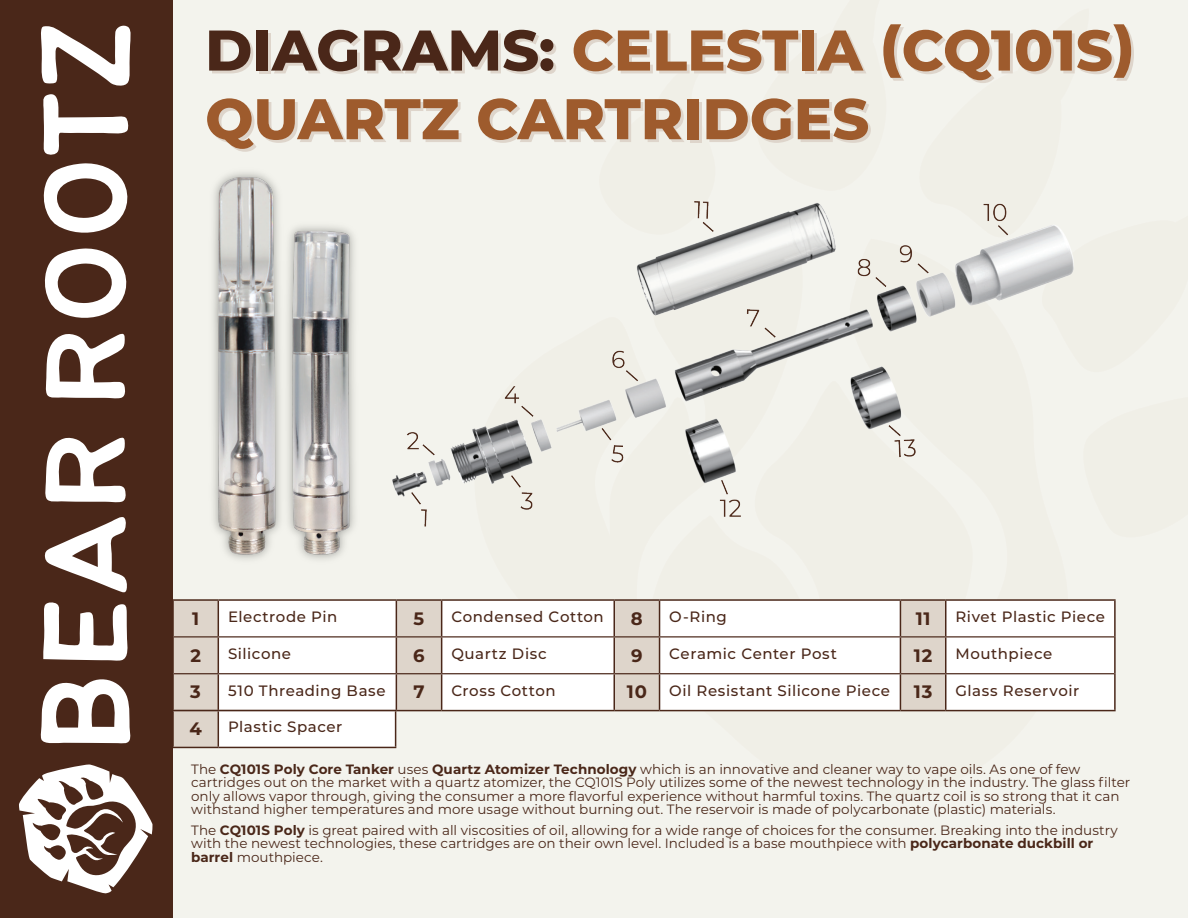
<style>
.page{position:relative;width:1188px;height:918px;background:#fff}
.page>*{position:absolute;margin:0;border:0;box-sizing:border-box;transform-origin:0 0}
.t1{font:700 18px "Montserrat";color:#4a2719}
.t2{font:500 15px "Montserrat";letter-spacing:.04em;color:#4a2719}
.t3{font:13.5px/13.5px "Montserrat";color:#4a2719}
.s1{font-weight:700;font-size:18px}
.s2{font-weight:700}
</style>
<div class="page">
<div style="left:172px;top:0;width:1016px;height:918px;background:#f3f3ed"></div>
<div style="left:0;top:0;width:172px;height:918px;background:#4a2719"></div>
<svg style="left:19px;top:764px;width:134px;height:130px"></svg>
<svg style="left:40px;top:679px;width:91px;height:65px"></svg>
<svg style="left:43px;top:602px;width:85px;height:59px"></svg>
<svg style="left:44px;top:517px;width:83px;height:76px"></svg>
<svg style="left:45px;top:437px;width:81px;height:66px"></svg>
<svg style="left:45px;top:333px;width:81px;height:66px"></svg>
<svg style="left:44px;top:248px;width:83px;height:70px"></svg>
<svg style="left:43px;top:163px;width:85px;height:70px"></svg>
<svg style="left:41px;top:25px;width:90px;height:130px"></svg>
<svg style="left:174px;top:601px;width:940px;height:35px"></svg>
<div style="left:174px;top:637px;width:44px;height:73px;background:#ded5cb"></div>
<svg style="left:219px;top:637px;width:895px;height:73px;fill:#fff"></svg>
<hr style="left:172px;top:599px;width:46px;height:2px;background:#4a2719">
<hr style="left:172px;top:601px;width:2px;height:36px;background:#4a2719">
<hr style="left:218px;top:599px;width:178px;height:2px;background:#4a2719">
<hr style="left:218px;top:601px;width:1px;height:35px;background:#4a2719">
<hr style="left:396px;top:599px;width:46px;height:2px;background:#4a2719">
<hr style="left:396px;top:601px;width:1px;height:35px;background:#4a2719">
<hr style="left:442px;top:599px;width:172px;height:2px;background:#4a2719">
<hr style="left:441px;top:601px;width:1px;height:35px;background:#4a2719">
<hr style="left:614px;top:599px;width:46px;height:2px;background:#4a2719">
<hr style="left:614px;top:601px;width:1px;height:35px;background:#4a2719">
<hr style="left:660px;top:599px;width:240px;height:2px;background:#4a2719">
<hr style="left:659px;top:601px;width:1px;height:35px;background:#4a2719">
<hr style="left:900px;top:599px;width:46px;height:2px;background:#4a2719">
<hr style="left:900px;top:601px;width:1px;height:35px;background:#4a2719">
<hr style="left:946px;top:599px;width:170px;height:2px;background:#4a2719">
<hr style="left:945px;top:601px;width:1px;height:35px;background:#4a2719">
<hr style="left:1114px;top:601px;width:2px;height:36px;background:#4a2719">
<hr style="left:172px;top:674px;width:2px;height:36px;background:#4a2719">
<hr style="left:218px;top:674px;width:1px;height:36px;background:#4a2719">
<hr style="left:396px;top:674px;width:1px;height:36px;background:#4a2719">
<hr style="left:441px;top:674px;width:1px;height:36px;background:#4a2719">
<hr style="left:614px;top:674px;width:1px;height:36px;background:#4a2719">
<hr style="left:659px;top:674px;width:1px;height:36px;background:#4a2719">
<hr style="left:900px;top:674px;width:1px;height:36px;background:#4a2719">
<hr style="left:945px;top:674px;width:1px;height:36px;background:#4a2719">
<hr style="left:1114px;top:674px;width:2px;height:36px;background:#4a2719">
<hr style="left:396px;top:710px;width:46px;height:1px;background:#4a2719">
<hr style="left:442px;top:710px;width:172px;height:1px;background:#4a2719">
<hr style="left:614px;top:710px;width:46px;height:1px;background:#4a2719">
<hr style="left:660px;top:710px;width:240px;height:1px;background:#4a2719">
<hr style="left:900px;top:710px;width:46px;height:1px;background:#4a2719">
<hr style="left:946px;top:710px;width:170px;height:1px;background:#4a2719">
<hr style="left:174px;top:636px;width:44px;height:1px;background:#4a2719">
<hr style="left:218px;top:636px;width:178px;height:1px;background:#4a2719">
<hr style="left:396px;top:636px;width:46px;height:1px;background:#4a2719">
<hr style="left:442px;top:636px;width:172px;height:1px;background:#4a2719">
<hr style="left:614px;top:636px;width:46px;height:1px;background:#4a2719">
<hr style="left:660px;top:636px;width:240px;height:1px;background:#4a2719">
<hr style="left:900px;top:636px;width:46px;height:1px;background:#4a2719">
<hr style="left:946px;top:636px;width:168px;height:1px;background:#4a2719">
<hr style="left:174px;top:673px;width:44px;height:1px;background:#4a2719">
<hr style="left:218px;top:673px;width:178px;height:1px;background:#4a2719">
<hr style="left:396px;top:673px;width:46px;height:1px;background:#4a2719">
<hr style="left:442px;top:673px;width:172px;height:1px;background:#4a2719">
<hr style="left:614px;top:673px;width:46px;height:1px;background:#4a2719">
<hr style="left:660px;top:673px;width:240px;height:1px;background:#4a2719">
<hr style="left:900px;top:673px;width:46px;height:1px;background:#4a2719">
<hr style="left:946px;top:673px;width:168px;height:1px;background:#4a2719">
<hr style="left:172px;top:637px;width:2px;height:37px;background:#4a2719">
<hr style="left:218px;top:637px;width:1px;height:36px;background:#4a2719">
<hr style="left:396px;top:637px;width:1px;height:36px;background:#4a2719">
<hr style="left:441px;top:637px;width:1px;height:36px;background:#4a2719">
<hr style="left:614px;top:637px;width:1px;height:36px;background:#4a2719">
<hr style="left:659px;top:637px;width:1px;height:36px;background:#4a2719">
<hr style="left:900px;top:637px;width:1px;height:36px;background:#4a2719">
<hr style="left:945px;top:637px;width:1px;height:36px;background:#4a2719">
<hr style="left:1114px;top:637px;width:2px;height:37px;background:#4a2719">
<div style="left:173px;top:711px;width:45px;height:36px;background:#ded5cb"></div>
<div style="left:218px;top:711px;width:178px;height:36px;background:#fff"></div>
<hr style="left:172px;top:710px;width:46px;height:1px;background:#4a2719">
<hr style="left:172px;top:711px;width:2px;height:36px;background:#4a2719">
<hr style="left:218px;top:710px;width:178px;height:1px;background:#4a2719">
<hr style="left:218px;top:711px;width:1px;height:36px;background:#4a2719">
<hr style="left:395px;top:711px;width:1px;height:36px;background:#4a2719">
<hr style="left:172px;top:747px;width:46px;height:1px;background:#4a2719">
<hr style="left:218px;top:747px;width:178px;height:1px;background:#4a2719">
<div style="left:259px;top:33px;width:12px;height:40px;background:#ded5cb"></div>
<div style="left:805px;top:33px;width:12px;height:40px;background:#ded5cb"></div>
<svg style="left:698px;top:102px;width:3px;height:13px"></svg>
<svg style="left:209px;top:31px;width:44px;height:42px"></svg>
<div style="left:256px;top:31px;width:12px;height:40px;background:#4a2719"></div>
<svg style="left:271px;top:30px;width:285px;height:44px"></svg>
<svg style="left:574px;top:30px;width:227px;height:44px"></svg>
<div style="left:802px;top:31px;width:12px;height:40px;background:#9e5b2d"></div>
<svg style="left:817px;top:31px;width:49px;height:42px"></svg>
<svg style="left:883px;top:24px;width:251px;height:59px"></svg>
<svg style="left:207px;top:98px;width:254px;height:17px"></svg>
<svg style="left:478px;top:98px;width:206px;height:17px"></svg>
<div style="left:687px;top:99px;width:11px;height:40px;background:#9e5b2d"></div>
<svg style="left:706px;top:98px;width:163px;height:17px"></svg>
<img style="left:207px;top:115px;width:867px;height:445px">
<h1 class="t1" style="left:192px;top:605px;width:9px">1</h1>
<p class="t2" style="left:228px;top:606px;width:111px">Electrode Pin</p>
<h1 class="t1" style="left:414px;top:605px;width:12px">5</h1>
<p class="t2" style="left:451px;top:606px;width:154px">Condensed Cotton</p>
<h1 class="t1" style="left:631px;top:605px;width:13px">8</h1>
<p class="t2" style="left:669px;top:606px;width:59px">O-Ring</p>
<h1 class="t1" style="left:916px;top:605px;width:16px">11</h1>
<p class="t2" style="left:955px;top:606px;width:151px">Rivet Plastic Piece</p>
<h1 class="t1" style="left:190px;top:642px;width:12px">2</h1>
<p class="t2" style="left:228px;top:643px;width:65px">Silicone</p>
<h1 class="t1" style="left:413px;top:642px;width:13px">6</h1>
<p class="t2" style="left:451px;top:643px;width:97px">Quartz Disc</p>
<h1 class="t1" style="left:631px;top:642px;width:13px">9</h1>
<p class="t2" style="left:669px;top:643px;width:169px">Ceramic Center Post</p>
<h1 class="t1" style="left:914px;top:642px;width:20px">12</h1>
<p class="t2" style="left:955px;top:643px;width:98px">Mouthpiece</p>
<h1 class="t1" style="left:190px;top:679px;width:12px">3</h1>
<p class="t2" style="left:228px;top:680px;width:159px">510 Threading Base</p>
<h1 class="t1" style="left:413px;top:679px;width:13px">7</h1>
<p class="t2" style="left:451px;top:680px;width:106px">Cross Cotton</p>
<p class="t2" style="left:627px;top:680px;width:265px"><span class="s1">10</span> Oil Resistant Silicone Piece</p>
<h1 class="t1" style="left:914px;top:679px;width:20px">13</h1>
<p class="t2" style="left:955px;top:680px;width:125px">Glass Reservoir</p>
<h1 class="t1" style="left:189px;top:716px;width:14px">4</h1>
<p class="t2" style="left:228px;top:717px;width:116px">Plastic Spacer</p>
<p class="t3" style="left:191px;top:762px;width:941px">The <span class="s2">CQ101S Poly Core Tanker</span> uses <span class="s2">Quartz Atomizer Technology</span> which is an innovative and cleaner way to vape oils. As one of few cartridges out on the market with a quartz atomizer, the CQ101S Poly utilizes some of the newest technology in the industry. The glass filter only allows vapor through, giving the consumer a more flavorful experience without harmful toxins. The quartz coil is so strong that it can withstand higher temperatures and more usage without burning out. The reservoir is made of polycarbonate (plastic) materials.</p>
<p class="t3" style="left:191px;top:823px;width:928px">The <span class="s2">CQ101S Poly</span> is great paired with all viscosities of oil, allowing for a wide range of choices for the consumer. Breaking into the industry with the newest technologies, these cartridges are on their own level. Included is a base mouthpiece with <span class="s2">polycarbonate duckbill or barrel</span> mouthpiece.</p>
</div>
